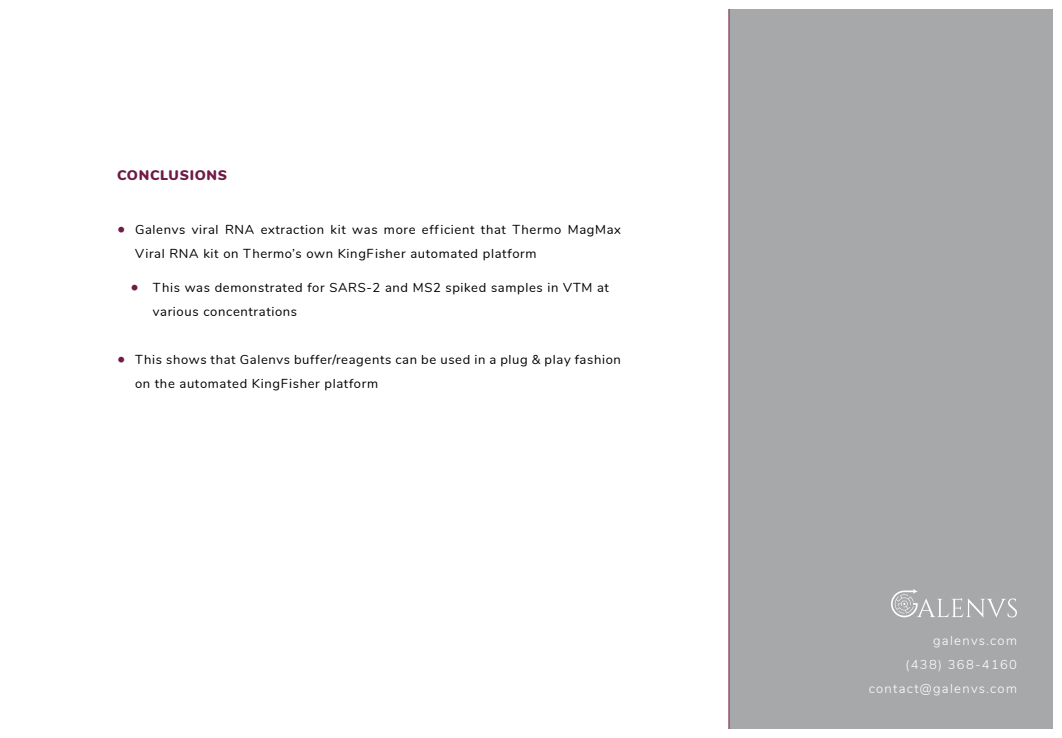
<style>
.page{position:relative;width:1062px;height:738px;background:#fff}
.page>*{position:absolute;margin:0;border:0;box-sizing:border-box;transform-origin:0 0}
.t1{font:900 14px "Nunito";letter-spacing:.05em;color:#6f1b45}
.t2{font:13px/24px "Nunito";letter-spacing:.05em;color:#000}
.t3{font:300 13px/24px "Nunito";letter-spacing:.1em;color:#fff;text-align:right}
.s1{font-size:16px;color:#6f1b45}
</style>
<div class="page">
<div style="left:729px;top:9px;width:324px;height:720px;background:#a7a8a9"></div>
<hr style="left:728px;top:9px;width:1px;height:720px;background:#6f1b45">
<svg style="left:891px;top:589px;width:126px;height:28px"></svg>
<p class="t1" style="left:117px;top:164px;width:112px">CONCLUSIONS</p>
<p class="t2" style="left:135px;top:216px;width:488px;text-indent:-18px"><span class="s1">•</span> Galenvs viral RNA extraction kit was more efficient that Thermo MagMax<br>Viral RNA kit on Thermo’s own KingFisher automated platform</p>
<p class="t2" style="left:153px;top:274px;width:458px;text-indent:-22px"><span class="s1">•</span> This was demonstrated for SARS-2 and MS2 spiked samples in VTM at various concentrations</p>
<p class="t2" style="left:135px;top:346px;width:488px;text-indent:-18px"><span class="s1">•</span> This shows that Galenvs buffer/reagents can be used in a plug &amp; play fashion on the automated KingFisher platform</p>
<p class="t3" style="left:869px;top:628px;width:150px">galenvs.com<br>(438) 368-4160 contact@galenvs.com</p>
</div>
